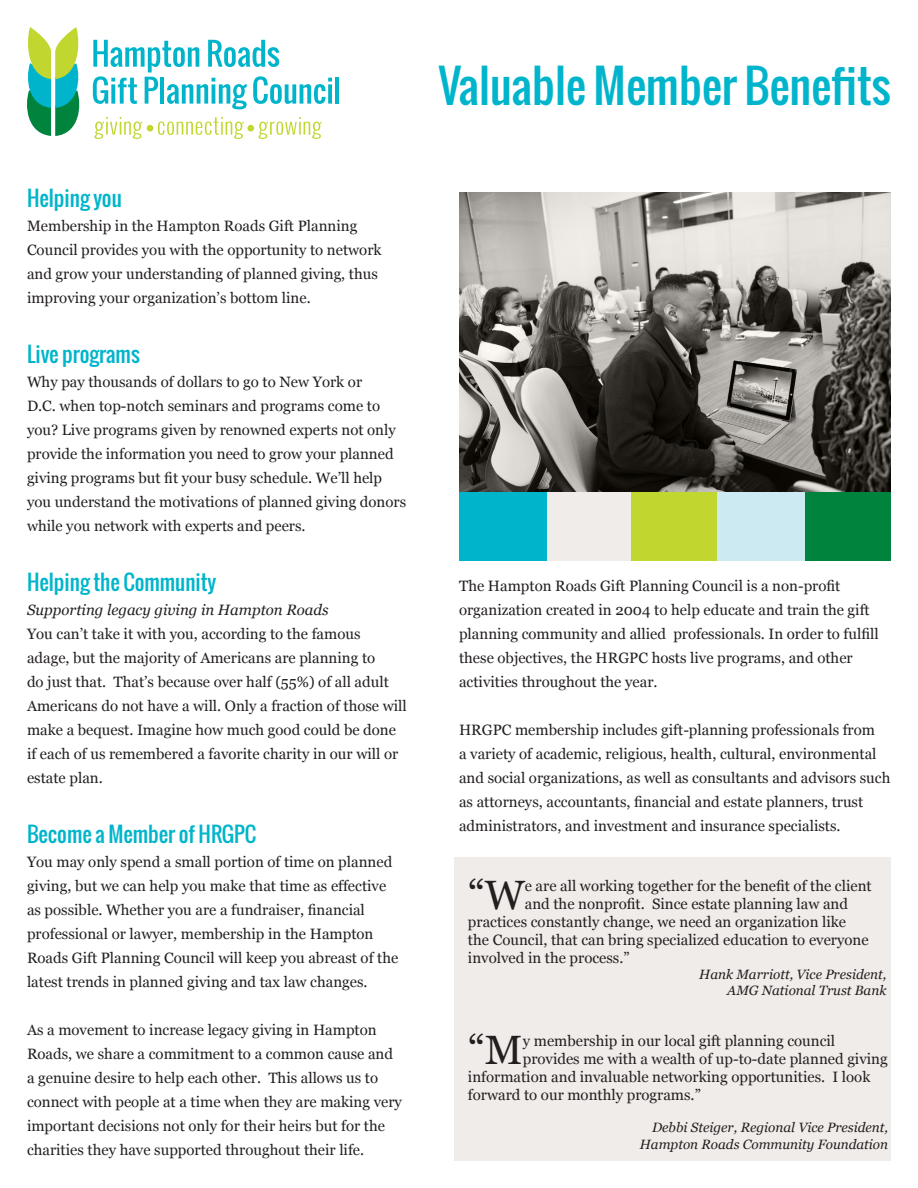
<style>
.page{position:relative;width:918px;height:1188px;background:#fff}
.page>*{position:absolute;margin:0;border:0;box-sizing:border-box;transform-origin:0 0}
.t1{font:45px "Oswald";color:#00b5cb}
.t2{font:40.95px "Georgia";color:#231f20}
.t3{font:21px "Oswald";color:#00b5cb}
.t4{font:15px/24px "Georgia";color:#231f20}
.t5{font:italic 15px "Georgia";color:#231f20}
.t6{font:italic 13.5px/16.2px "Georgia";color:#231f20;text-align:right}
</style>
<div class="page">
<div style="left:455px;top:858px;width:436px;height:303px;background:#f0ece9"></div>
<div style="left:545px;top:473px;width:88px;height:88px;background:#f0ece9"></div>
<div style="left:631px;top:473px;width:88px;height:88px;background:#c1d72f"></div>
<div style="left:459px;top:473px;width:88px;height:88px;background:#00b5cb"></div>
<div style="left:803px;top:473px;width:88px;height:88px;background:#00843d"></div>
<div style="left:717px;top:473px;width:88px;height:88px;background:#cceaf1"></div>
<img style="left:459px;top:192px;width:432px;height:299px">
<div style="left:247px;top:125px;width:7px;height:7px;background:#c1d72f;border-radius:50%"></div>
<div style="left:147px;top:125px;width:6px;height:7px;background:#c1d72f;border-radius:50%"></div>
<svg style="left:94px;top:117px;width:48px;height:22px"></svg>
<svg style="left:158px;top:117px;width:86px;height:22px"></svg>
<svg style="left:259px;top:117px;width:63px;height:22px"></svg>
<svg style="left:93px;top:40px;width:239px;height:69px"></svg>
<hr style="left:335px;top:77px;width:4px;height:27px;background:#00b5cb">
<svg style="left:27px;top:27px;width:53px;height:109px"></svg>
<h1 class="t1" style="left:439px;top:52px;width:454px">Valuable Member Benefits</h1>
<h3 class="t3" style="left:27px;top:182px;width:96px">Helping you</h3>
<p class="t4" style="left:27px;top:214px;width:356px">Membership in the Hampton Roads Gift Planning Council provides you with the opportunity to network and grow your understanding of planned giving, thus improving your organization’s bottom line.</p>
<h3 class="t3" style="left:27px;top:338px;width:114px">Live programs</h3>
<p class="t4" style="left:27px;top:370px;width:381px">Why pay thousands of dollars to go to New York or<br>D.C. when top-notch seminars and programs come to you? Live programs given by renowned experts not only provide the information you need to grow your planned giving programs but fit your busy schedule. We’ll help you understand the motivations of planned giving donors while you network with experts and peers.</p>
<h3 class="t3" style="left:27px;top:566px;width:191px">Helping the Community</h3>
<p class="t5" style="left:27px;top:601px;width:303px">Supporting legacy giving in Hampton Roads</p>
<p class="t4" style="left:27px;top:622px;width:381px">You can’t take it with you, according to the famous adage, but the majority of Americans are planning to<br>do just that. That’s because over half (55%) of all adult Americans do not have a will. Only a fraction of those will make a bequest. Imagine how much good could be done if each of us remembered a favorite charity in our will or estate plan.</p>
<h3 class="t3" style="left:27px;top:818px;width:231px">Become a Member of HRGPC</h3>
<p class="t4" style="left:27px;top:850px;width:373px">You may only spend a small portion of time on planned giving, but we can help you make that time as effective as possible. Whether you are a fundraiser, financial professional or lawyer, membership in the Hampton Roads Gift Planning Council will keep you abreast of the latest trends in planned giving and tax law changes.</p>
<p class="t4" style="left:27px;top:1018px;width:376px">As a movement to increase legacy giving in Hampton Roads, we share a commitment to a common cause and a genuine desire to help each other. This allows us to connect with people at a time when they are making very important decisions not only for their heirs but for the charities they have supported throughout their life.</p>
<p class="t4" style="left:459px;top:574px;width:421px">The Hampton Roads Gift Planning Council is a non-profit organization created in 2004 to help educate and train the gift planning community and allied professionals. In order to fulfill these objectives, the HRGPC hosts live programs, and other activities throughout the year.</p>
<p class="t4" style="left:459px;top:718px;width:433px">HRGPC membership includes gift-planning professionals from<br>a variety of academic, religious, health, cultural, environmental and social organizations, as well as consultants and advisors such as attorneys, accountants, financial and estate planners, trust administrators, and investment and insurance specialists.</p>
<h2 class="t2" style="left:468px;top:872px;width:58px">“W</h2>
<p class="t4" style="left:525px;top:874px;width:348px">e are all working together for the benefit of the client</p>
<p class="t4" style="left:525px;top:892px;width:325px">and the nonprofit. Since estate planning law and</p>
<p class="t4" style="left:468px;top:910px;width:380px">practices constantly change, we need an organization like</p>
<p class="t4" style="left:468px;top:928px;width:402px">the Council, that can bring specialized education to everyone</p>
<p class="t4" style="left:468px;top:946px;width:163px">involved in the process.”</p>
<p class="t6" style="left:699px;top:966px;width:189px">Hank Marriott, Vice President,<br>AMG National Trust Bank</p>
<h2 class="t2" style="left:468px;top:1027px;width:56px">“M</h2>
<p class="t4" style="left:523px;top:1029px;width:314px">y membership in our local gift planning council</p>
<p class="t4" style="left:523px;top:1047px;width:366px">provides me with a wealth of up-to-date planned giving</p>
<p class="t4" style="left:468px;top:1065px;width:404px">information and invaluable networking opportunities. I look</p>
<p class="t4" style="left:468px;top:1083px;width:234px">forward to our monthly programs.”</p>
<p class="t6" style="left:640px;top:1120px;width:250px">Debbi Steiger, Regional Vice President,<br>Hampton Roads Community Foundation</p>
</div>
